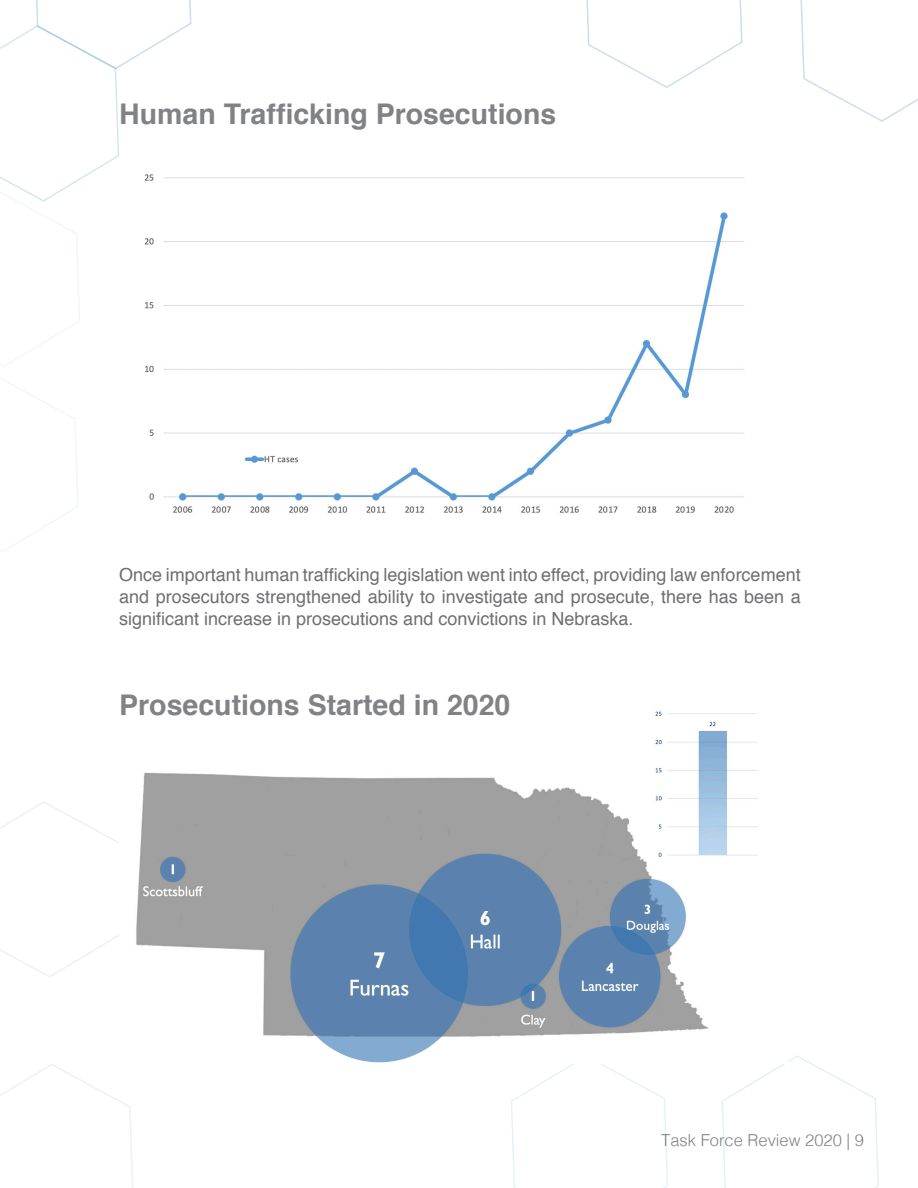
<style>
.page{position:relative;width:918px;height:1188px;background:#fff}
.page>*{position:absolute;margin:0;border:0;box-sizing:border-box;transform-origin:0 0}
.t1{font:700 28.5px "Helvetica";color:#818285}
.t2{font:18px/21.6px "Helvetica";color:#6e6f72;text-align:justify}
.t3{font:300 16.5px "Helvetica";color:#818285}
</style>
<div class="page">
<svg style="left:0;top:1064px;width:133px;height:124px"></svg>
<svg style="left:0;top:801px;width:119px;height:176px"></svg>
<svg style="left:586px;top:0;width:157px;height:88px"></svg>
<svg style="left:800px;top:0;width:118px;height:122px"></svg>
<svg style="left:0;top:0;width:192px;height:367px"></svg>
<svg style="left:0;top:378px;width:78px;height:174px"></svg>
<svg style="left:721px;top:1055px;width:158px;height:133px"></svg>
<svg style="left:511px;top:1064px;width:157px;height:124px"></svg>
<img style="left:136px;top:711px;width:651px;height:353px">
<img style="left:119px;top:156px;width:625px;height:357px">
<p class="t1" style="left:119px;top:91px;width:439px">Human Trafficking Prosecutions</p>
<p class="t2" style="left:119px;top:565px;width:683px">Once important human trafficking legislation went into effect, providing law enforcement and prosecutors strengthened ability to investigate and prosecute, there has been a significant increase in prosecutions and convictions in Nebraska.</p>
<p class="t1" style="left:119px;top:682px;width:393px">Prosecutions Started in 2020</p>
<p class="t3" style="left:661px;top:1126px;width:204px">Task Force Review 2020 | 9</p>
</div>
